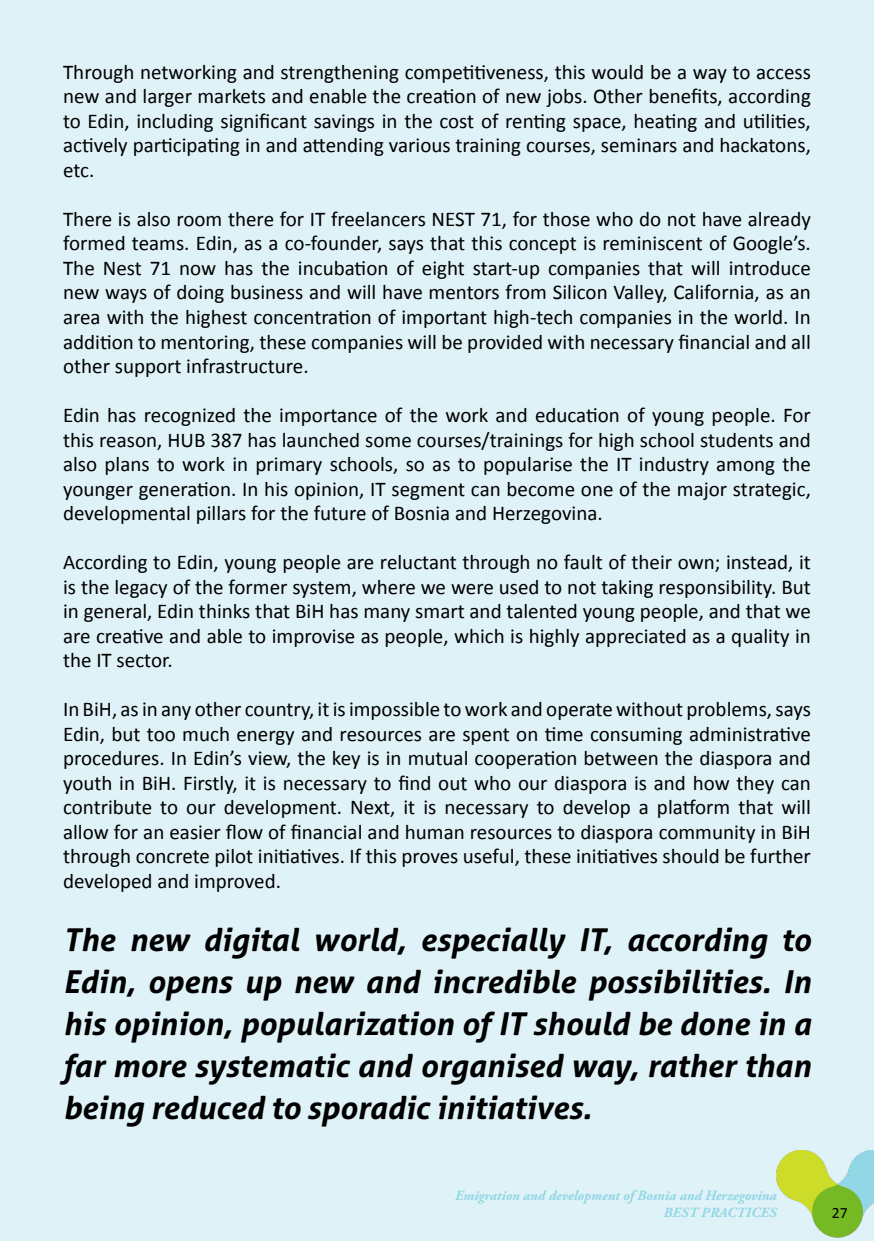
<style>
.page{position:relative;width:874px;height:1241px;background:#fff}
.page>*{position:absolute;margin:0;border:0;box-sizing:border-box;transform-origin:0 0}
.t1{font:italic 700 31.5px/42px "Aller";color:#000;text-align:justify}
.t2{font:21px/24.5px "Calibri";color:#000;text-align:justify}
.t3{font:15.75px "Calibri";color:#000}
.t4{font:italic 700 14px/16.8px "Adobe Garamond Pro";color:#92d6e5;text-align:right}
</style>
<div class="page">
<div style="left:0;top:0;width:873px;height:1240px;background:#def2f7"></div>
<img style="left:776px;top:1150px;width:97px;height:87px">
<p class="t2" style="left:63px;top:60px;width:749px">Through networking and strengthening competitiveness, this would be a way to access new and larger markets and enable the creation of new jobs. Other benefits, according to Edin, including significant savings in the cost of renting space, heating and utilities, actively participating in and attending various training courses, seminars and hackatons, etc.</p>
<p class="t2" style="left:63px;top:207px;width:749px">There is also room there for IT freelancers NEST 71, for those who do not have already formed teams. Edin, as a co-founder, says that this concept is reminiscent of Google’s.<br>The Nest 71 now has the incubation of eight start-up companies that will introduce new ways of doing business and will have mentors from Silicon Valley, California, as an area with the highest concentration of important high-tech companies in the world. In addition to mentoring, these companies will be provided with necessary financial and all other support infrastructure.</p>
<p class="t2" style="left:63px;top:403px;width:749px">Edin has recognized the importance of the work and education of young people. For this reason, HUB 387 has launched some courses/trainings for high school students and also plans to work in primary schools, so as to popularise the IT industry among the younger generation. In his opinion, IT segment can become one of the major strategic, developmental pillars for the future of Bosnia and Herzegovina.</p>
<p class="t2" style="left:63px;top:550px;width:749px">According to Edin, young people are reluctant through no fault of their own; instead, it is the legacy of the former system, where we were used to not taking responsibility. But in general, Edin thinks that BiH has many smart and talented young people, and that we are creative and able to improvise as people, which is highly appreciated as a quality in the IT sector.</p>
<p class="t2" style="left:63px;top:697px;width:749px">In BiH, as in any other country, it is impossible to work and operate without problems, says Edin, but too much energy and resources are spent on time consuming administrative procedures. In Edin’s view, the key is in mutual cooperation between the diaspora and youth in BiH. Firstly, it is necessary to find out who our diaspora is and how they can contribute to our development. Next, it is necessary to develop a platform that will allow for an easier flow of financial and human resources to diaspora community in BiH through concrete pilot initiatives. If this proves useful, these initiatives should be further developed and improved.</p>
<p class="t1" style="left:63px;top:918px;width:749px">The new digital world, especially IT, according to Edin, opens up new and incredible possibilities. In his opinion, popularization of IT should be done in a far more systematic and organised way, rather than being reduced to sporadic initiatives.</p>
<p class="t4" style="left:455px;top:1187px;width:323px">Emigration and development of Bosnia and Herzegovina<br>Best practices</p>
<p class="t3" style="left:831px;top:1202px;width:17px">27</p>
</div>
